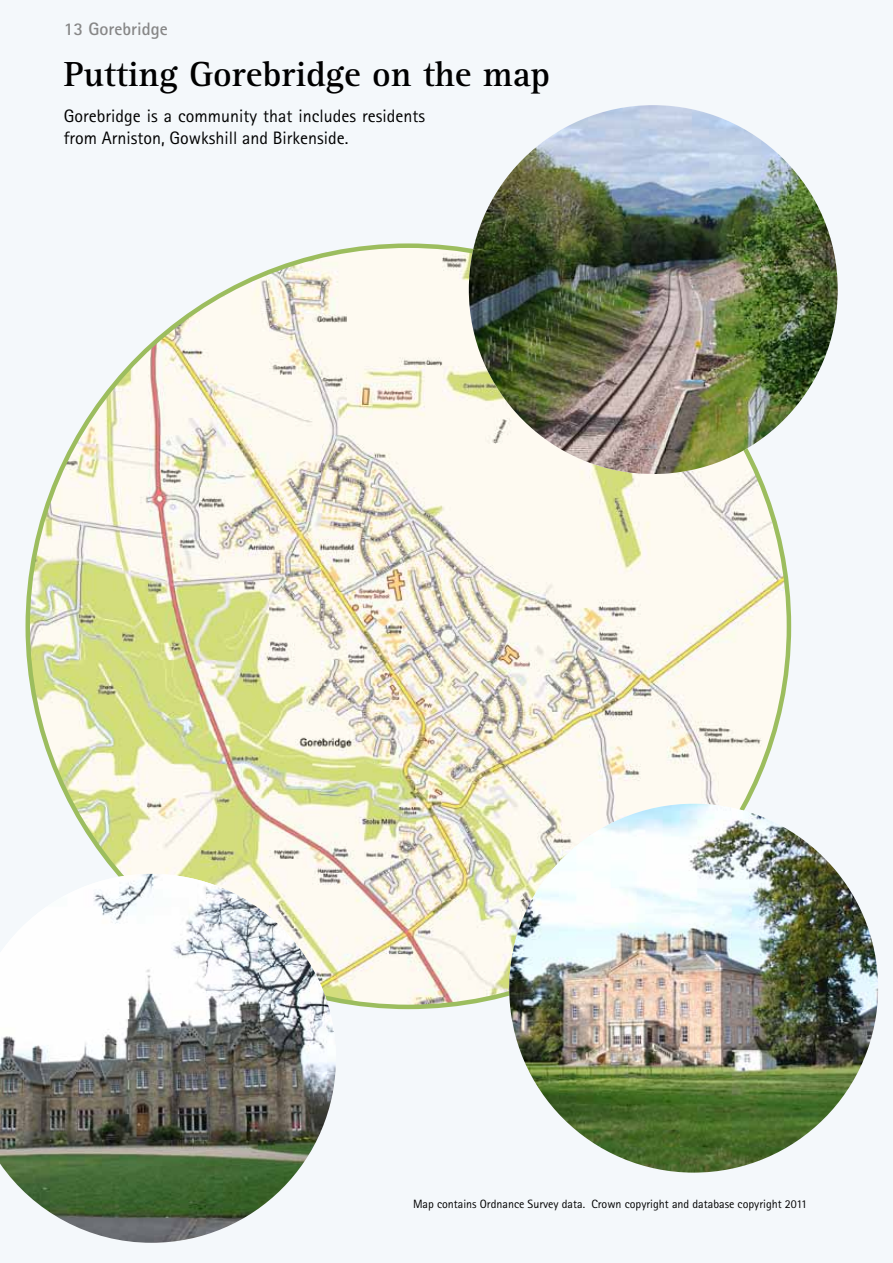
<style>
.page{position:relative;width:893px;height:1263px;background:#f4f8fb}
.page>*{position:absolute;margin:0;border:0;box-sizing:border-box;transform-origin:0 0}
.t1{font:700 36px "Rotis Serif";color:#000}
.t2{font:18px/21.6px "Rotis Sans Serif";color:#000}
.t3{font:700 18px "Rotis Sans Serif";color:#878787}
.t4{font:12px "Rotis Sans Serif";color:#000}
</style>
<div class="page">
<img style="left:28px;top:246px;width:761px;height:761px;border-radius:381px">
<img style="left:469px;top:105px;width:369px;height:369px;border-radius:184px">
<img style="left:0;top:874px;width:336px;height:369px">
<img style="left:509px;top:804px;width:369px;height:368px;border-radius:184px">
<p class="t3" style="left:64px;top:18px;width:105px">13 Gorebridge</p>
<h1 class="t1" style="left:64px;top:52px;width:488px">Putting Gorebridge on the map</h1>
<p class="t2" style="left:64px;top:105px;width:363px">Gorebridge is a community that includes residents from Arniston, Gowkshill and Birkenside.</p>
<p class="t4" style="left:413px;top:1196px;width:396px">Map contains Ordnance Survey data. Crown copyright and database copyright 2011</p>
</div>
